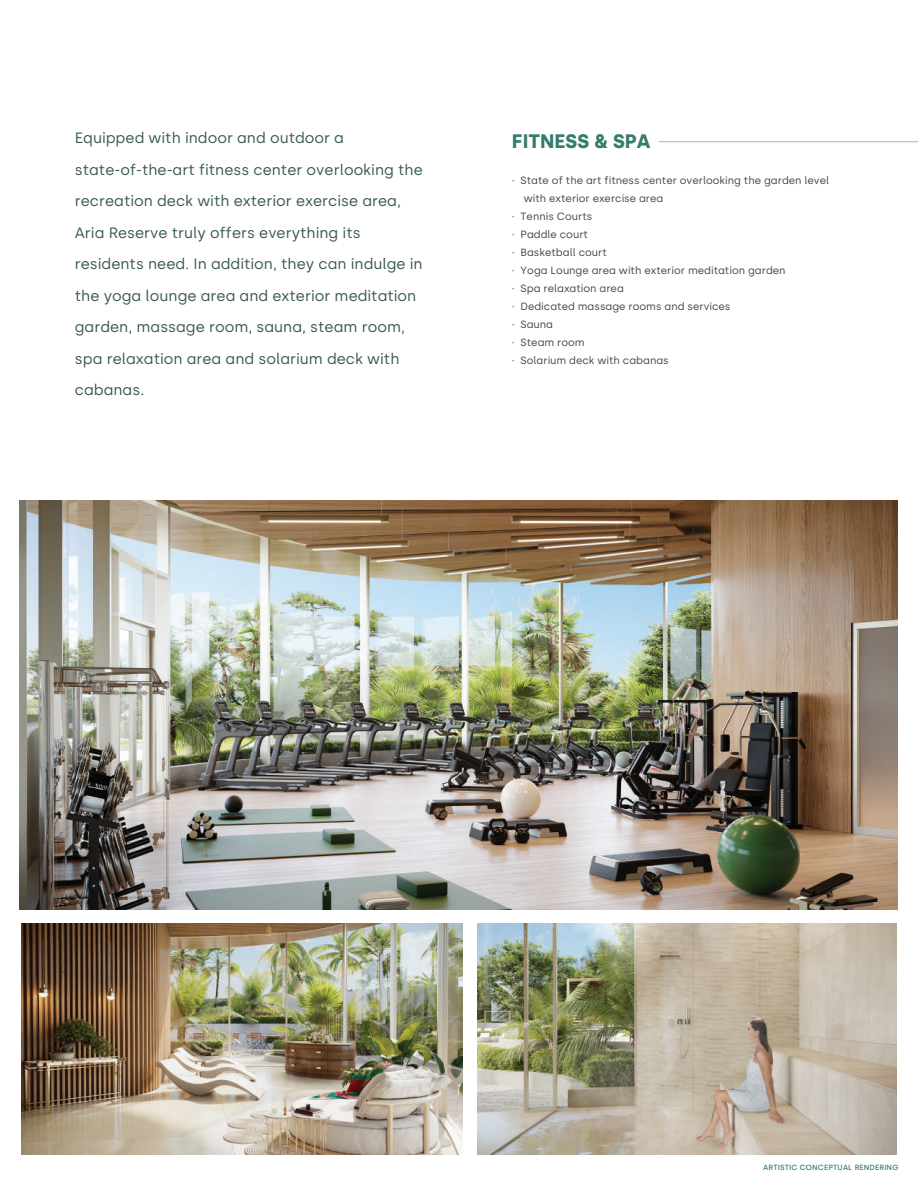
<style>
.page{position:relative;width:918px;height:1188px;background:#fff}
.page>*{position:absolute;margin:0;border:0;box-sizing:border-box;transform-origin:0 0}
.t1{font:700 19.5px "Silka";color:#357c6d}
.t2{font:15px/31.5px "Silka";color:#36594a}
.t3{font:10.5px "Silka";color:#49413f}
.t4{font:500 7.5px "Silka";letter-spacing:.02em;color:#377c6e}
</style>
<div class="page">
<img style="left:20px;top:501px;width:877px;height:409px">
<img style="left:22px;top:923px;width:440px;height:232px">
<img style="left:477px;top:923px;width:420px;height:232px">
<hr style="left:659px;top:141px;width:259px;height:1px;background:#cdac81">
<p class="t2" style="left:75px;top:122px;width:349px">Equipped with indoor and outdoor a state-of-the-art fitness center overlooking the recreation deck with exterior exercise area, Aria Reserve truly offers everything its residents need. In addition, they can indulge in the yoga lounge area and exterior meditation garden, massage room, sauna, steam room, spa relaxation area and solarium deck with cabanas.</p>
<h1 class="t1" style="left:512px;top:130px;width:140px">FITNESS &amp; SPA</h1>
<p class="t3" style="left:512px;top:175px;width:319px">· State of the art fitness center overlooking the garden level</p>
<p class="t3" style="left:524px;top:193px;width:141px">with exterior exercise area</p>
<p class="t3" style="left:512px;top:211px;width:82px">· Tennis Courts</p>
<p class="t3" style="left:512px;top:229px;width:78px">· Paddle court</p>
<p class="t3" style="left:512px;top:247px;width:96px">· Basketball court</p>
<p class="t3" style="left:512px;top:265px;width:275px">· Yoga Lounge area with exterior meditation garden</p>
<p class="t3" style="left:512px;top:283px;width:113px">· Spa relaxation area</p>
<p class="t3" style="left:512px;top:301px;width:220px">· Dedicated massage rooms and services</p>
<p class="t3" style="left:512px;top:319px;width:43px">· Sauna</p>
<p class="t3" style="left:512px;top:337px;width:74px">· Steam room</p>
<p class="t3" style="left:512px;top:355px;width:158px">· Solarium deck with cabanas</p>
<p class="t4" style="left:763px;top:1163px;width:137px">ARTISTIC CONCEPTUAL RENDERING</p>
</div>
